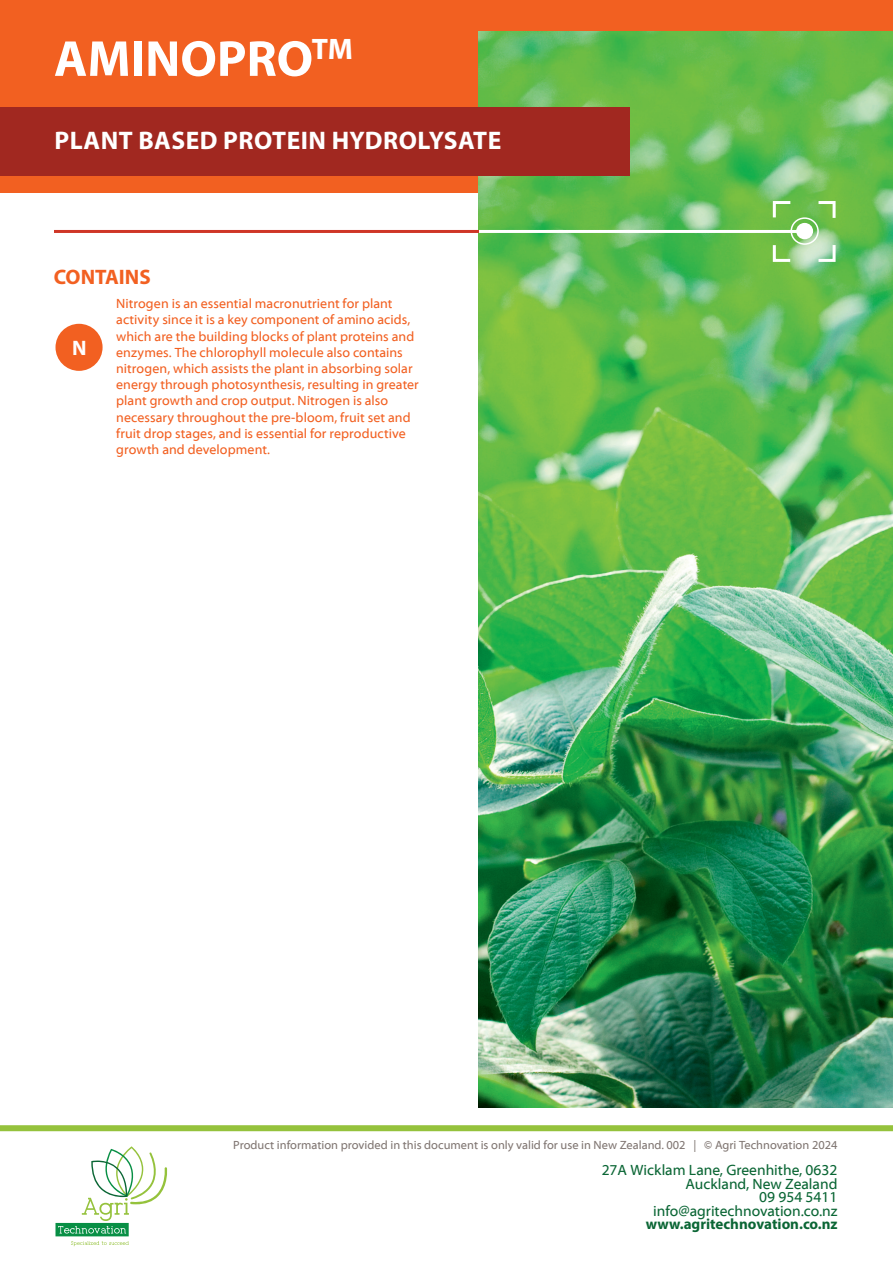
<style>
.page{position:relative;width:893px;height:1263px;background:#fff}
.page>*{position:absolute;margin:0;border:0;box-sizing:border-box;transform-origin:0 0}
.t1{font:700 51px "Myriad Pro";color:#fff}
.t2{font:700 25.5px "Myriad Pro";letter-spacing:.02em;color:#fff}
.t3{font:700 21px "Myriad Pro";color:#f26021}
.t4{font:700 21px "Myriad Pro";color:#fff}
.t5{font:15px "Myriad Web Pro";color:#0b6635}
.t6{font:700 15px "Myriad Pro";color:#0b6635}
.t7{font:13.5px/16.2px "Myriad Web Pro";letter-spacing:.005em;color:#f26021}
.t8{font:12px "Myriad Web Pro";color:#817773}
</style>
<div class="page">
<div style="left:0;top:0;width:893px;height:192px;background:#f26021"></div>
<img style="left:479px;top:32px;width:414px;height:1075px">
<div style="left:0;top:107px;width:629px;height:69px;background:#a12820"></div>
<svg style="left:815px;top:242px;width:22px;height:21px"></svg>
<svg style="left:771px;top:242px;width:22px;height:21px"></svg>
<svg style="left:771px;top:200px;width:22px;height:20px"></svg>
<svg style="left:815px;top:200px;width:22px;height:21px"></svg>
<div style="left:796px;top:223px;width:17px;height:16px;background:#fff;border-radius:50%"></div>
<div style="left:790px;top:217px;width:29px;height:28px;border:2px solid #fff;border-radius:50%"></div>
<hr style="left:479px;top:230px;width:325px;height:3px;background:#fff">
<hr style="left:54px;top:230px;width:425px;height:3px;background:#cf3627">
<svg style="left:0;top:1125px;width:893px;height:122px"></svg>
<div style="left:55px;top:324px;width:48px;height:47px;background:#f26021;border-radius:50%"></div>
<svg style="left:56px;top:1146px;width:113px;height:100px"></svg>
<p class="t1" style="left:54px;top:25px;width:301px">AMINOPRO<sup>TM</sup></p>
<p class="t2" style="left:54px;top:124px;width:448px">PLANT BASED PROTEIN HYDROLYSATE</p>
<p class="t3" style="left:54px;top:264px;width:98px">CONTAINS</p>
<p class="t4" style="left:72px;top:334px;width:16px">N</p>
<p class="t7" style="left:116px;top:296px;width:304px">Nitrogen is an essential macronutrient for plant activity since it is a key component of amino acids, which are the building blocks of plant proteins and enzymes. The chlorophyll molecule also contains nitrogen, which assists the plant in absorbing solar energy through photosynthesis, resulting in greater plant growth and crop output. Nitrogen is also necessary throughout the pre-bloom, fruit set and fruit drop stages, and is essential for reproductive growth and development.</p>
<p class="t8" style="left:233px;top:1138px;width:606px">Product information provided in this document is only valid for use in New Zealand. 002 | © Agri Technovation 2024</p>
<p class="t5" style="left:602px;top:1162px;width:237px">27A Wicklam Lane, Greenhithe, 0632</p>
<p class="t5" style="left:685px;top:1175px;width:154px">Auckland, New Zealand</p>
<p class="t5" style="left:759px;top:1189px;width:80px">09 954 5411</p>
<p class="t5" style="left:653px;top:1202px;width:186px">info@agritechnovation.co.nz</p>
<p class="t6" style="left:646px;top:1214px;width:193px">www.agritechnovation.co.nz</p>
</div>
